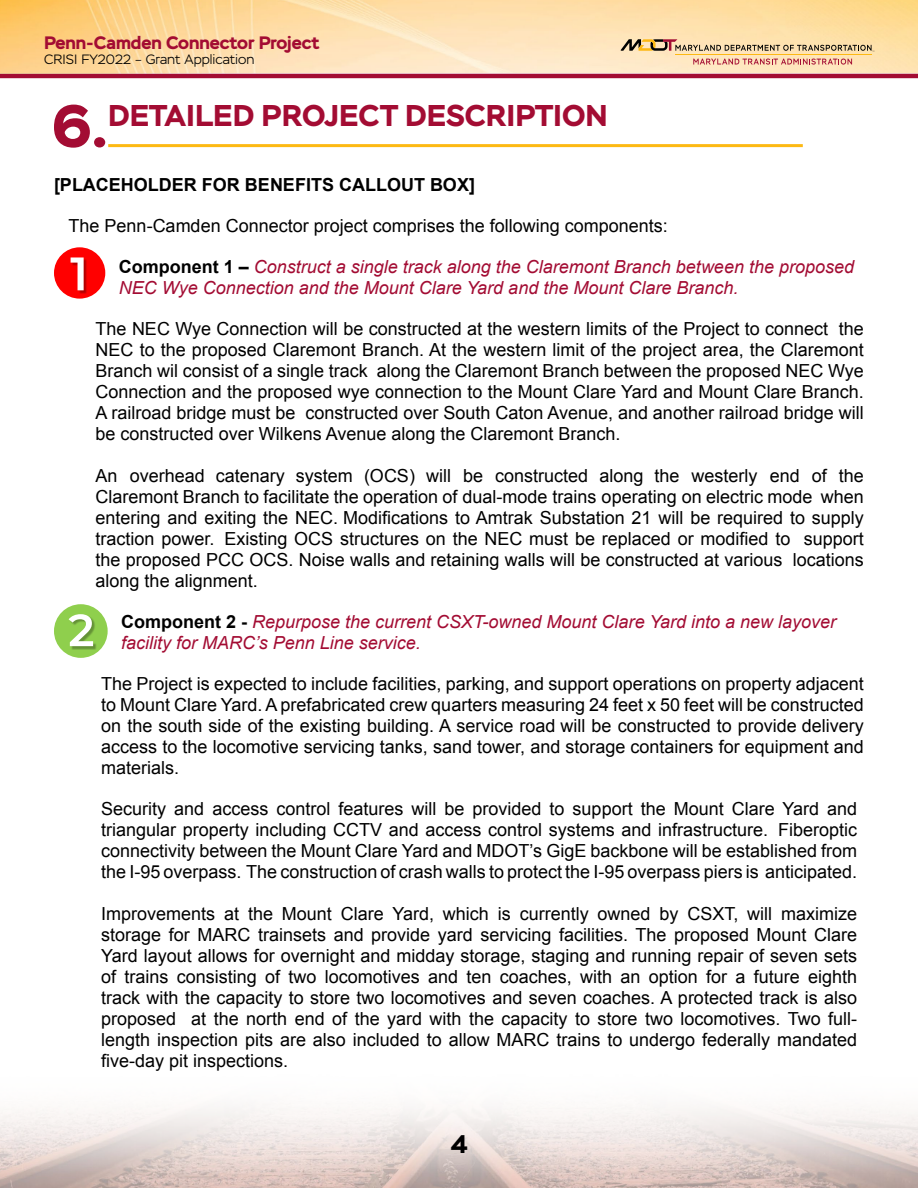
<style>
.page{position:relative;width:918px;height:1188px;background:#fff}
.page>*{position:absolute;margin:0;border:0;box-sizing:border-box;transform-origin:0 0}
.t1{font:700 30px "Stem";color:#a30c33}
.t2{font:700 25.5px "Stem";color:#000}
.t3{font:18px/21px "Arial";color:#000;text-align:justify}
.t4{font:italic 18px/21px "Arial";color:#a30c33}
.t5{font:700 18px "Arial";color:#000}
.t6{font:700 18px "Stem";color:#a30c33}
.t7{font:300 13.5px "Stem";color:#000}
.s1{font-size:60px}
.s2{font-weight:700;font-style:normal;color:#000}
</style>
<div class="page">
<svg style="left:0;top:1106px;width:918px;height:82px"></svg>
<hr style="left:0;top:74px;width:918px;height:4px;background:#a30c33">
<img style="left:0;top:0;width:918px;height:74px">
<svg style="left:621px;top:39px;width:253px;height:13px;background:#ccb38b"></svg>
<svg style="left:693px;top:59px;width:159px;height:6px"></svg>
<hr style="left:675px;top:54px;width:197px;height:1px;background:#fdb913">
<hr style="left:108px;top:144px;width:695px;height:3px;background:#fdb913">
<div style="left:54px;top:247px;width:51px;height:52px;background:#f00;border-radius:50%"></div>
<div style="left:71px;top:259px;width:17px;height:35px;background:#000;opacity:.3"></div>
<svg style="left:71px;top:257px;width:13px;height:33px"></svg>
<div style="left:54px;top:604px;width:54px;height:54px;background:#8fcf4d;border-radius:50%"></div>
<div style="left:69px;top:615px;width:28px;height:35px;background:#000;opacity:.3"></div>
<svg style="left:69px;top:614px;width:24px;height:32px"></svg>
<p class="t6" style="left:44px;top:31px;width:277px">Penn-Camden Connector Project</p>
<p class="t7" style="left:44px;top:51px;width:212px">CRISI FY2022 – Grant Application</p>
<p class="t1" style="left:52px;top:96px;width:557px"><span class="s1">6.</span>DETAILED PROJECT DESCRIPTION</p>
<p class="t5" style="left:54px;top:172px;width:423px">[PLACEHOLDER FOR BENEFITS CALLOUT BOX]</p>
<p class="t3" style="left:69px;top:215px;width:601px">The Penn-Camden Connector project comprises the following components:</p>
<p class="t4" style="left:119px;top:257px;width:737px"><span class="s2">Component 1 –</span> Construct a single track along the Claremont Branch between the proposed<br>NEC Wye Connection and the Mount Clare Yard and the Mount Clare Branch.</p>
<p class="t3" style="left:96px;top:319px;width:770px">The NEC Wye Connection will be constructed at the western limits of the Project to connect the NEC to the proposed Claremont Branch. At the western limit of the project area, the Claremont Branch wil consist of a single track along the Claremont Branch between the proposed NEC Wye Connection and the proposed wye connection to the Mount Clare Yard and Mount Clare Branch.<br>A railroad bridge must be constructed over South Caton Avenue, and another railroad bridge will be constructed over Wilkens Avenue along the Claremont Branch.</p>
<p class="t3" style="left:96px;top:465px;width:770px">An overhead catenary system (OCS) will be constructed along the westerly end of the Claremont Branch to facilitate the operation of dual-mode trains operating on electric mode when entering and exiting the NEC. Modifications to Amtrak Substation 21 will be required to supply traction power. Existing OCS structures on the NEC must be replaced or modified to support the proposed PCC OCS. Noise walls and retaining walls will be constructed at various locations along the alignment.</p>
<p class="t4" style="left:121px;top:611px;width:716px"><span class="s2">Component 2 -</span> Repurpose the current CSXT-owned Mount Clare Yard into a new layover facility for MARC’s Penn Line service.</p>
<p class="t3" style="left:101px;top:673px;width:764px">The Project is expected to include facilities, parking, and support operations on property adjacent to Mount Clare Yard. A prefabricated crew quarters measuring 24 feet x 50 feet will be constructed on the south side of the existing building. A service road will be constructed to provide delivery access to the locomotive servicing tanks, sand tower, and storage containers for equipment and materials.</p>
<p class="t3" style="left:101px;top:799px;width:758px">Security and access control features will be provided to support the Mount Clare Yard and triangular property including CCTV and access control systems and infrastructure. Fiberoptic connectivity between the Mount Clare Yard and MDOT’s GigE backbone will be established from the I-95 overpass. The construction of crash walls to protect the I-95 overpass piers is anticipated.</p>
<p class="t3" style="left:101px;top:903px;width:758px">Improvements at the Mount Clare Yard, which is currently owned by CSXT, will maximize storage for MARC trainsets and provide yard servicing facilities. The proposed Mount Clare Yard layout allows for overnight and midday storage, staging and running repair of seven sets of trains consisting of two locomotives and ten coaches, with an option for a future eighth track with the capacity to store two locomotives and seven coaches. A protected track is also proposed at the north end of the yard with the capacity to store two locomotives. Two full&shy;length inspection pits are also included to allow MARC trains to undergo federally mandated five-day pit inspections.</p>
<p class="t2" style="left:451px;top:1128px;width:18px">4</p>
</div>
